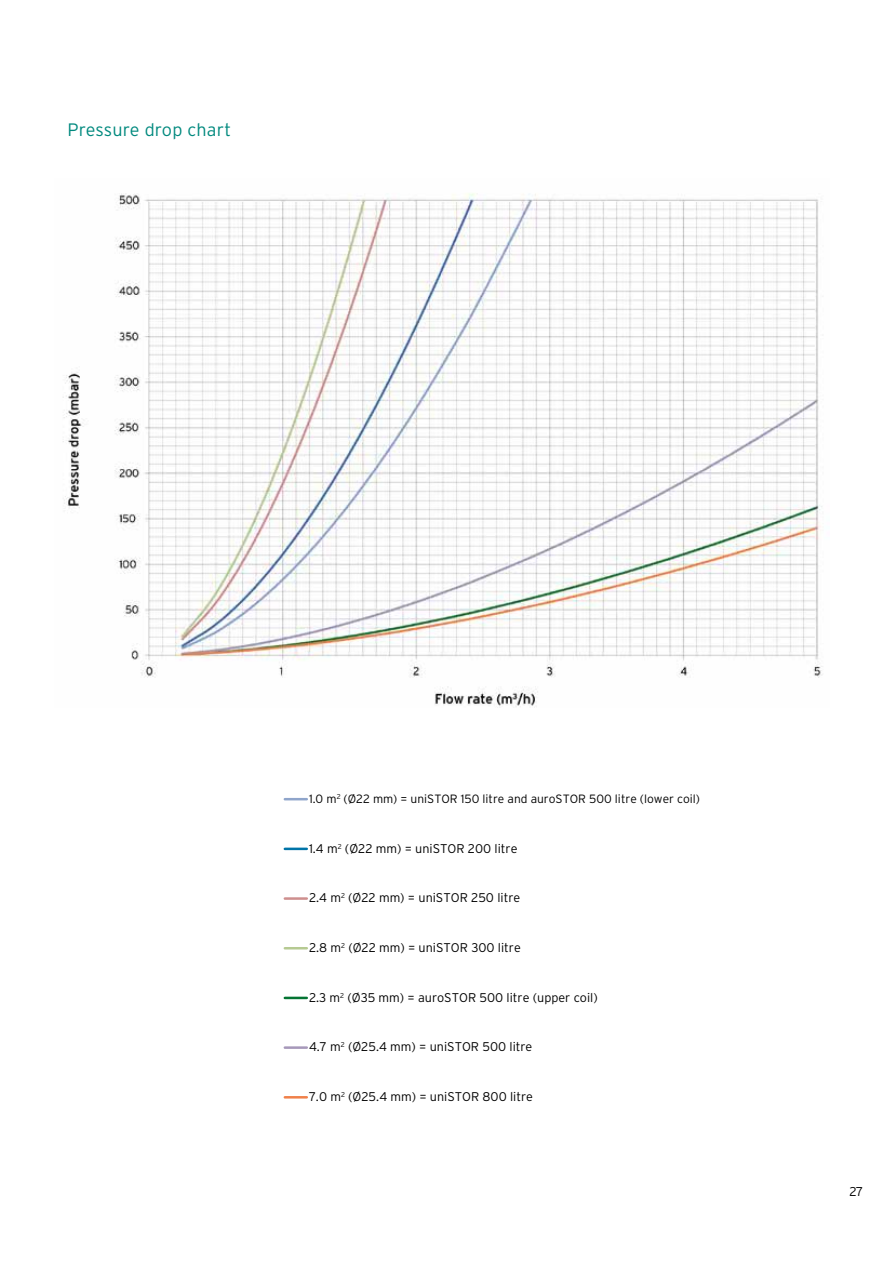
<style>
.page{position:relative;width:893px;height:1263px;background:#fff}
.page>*{position:absolute;margin:0;border:0;box-sizing:border-box;transform-origin:0 0}
.t1{font:300 18px "Interstate OT";letter-spacing:.01em;color:#00897e}
.t2{font:300 12.75px "Interstate OT";color:#000}
.t3{font:300 12.6px "Interstate OT";color:#000}
.t4{font:300 12px "Interstate OT";color:#000}
</style>
<div class="page">
<hr style="left:285px;top:798px;width:22px;height:2px;background:#8fa5cb">
<hr style="left:285px;top:848px;width:22px;height:2px;background:#0074a8">
<hr style="left:285px;top:897px;width:22px;height:3px;background:#ce8f8e">
<hr style="left:285px;top:947px;width:22px;height:2px;background:#b6ca92">
<hr style="left:285px;top:997px;width:22px;height:2px;background:#047433">
<hr style="left:285px;top:1046px;width:22px;height:3px;background:#a698ba">
<hr style="left:285px;top:1096px;width:22px;height:2px;background:#f0814a">
<img style="left:63px;top:193px;width:760px;height:515px">
<h1 class="t1" style="left:67px;top:120px;width:165px">Pressure drop chart</h1>
<p class="t4" style="left:309px;top:792px;width:393px">1.0 m<sup>2</sup> (Ø22 mm) = uniSTOR 150 litre and auroSTOR 500 litre (lower coil)</p>
<p class="t3" style="left:309px;top:841px;width:210px">1.4 m<sup>2</sup> (Ø22 mm) = uniSTOR 200 litre</p>
<p class="t3" style="left:309px;top:891px;width:213px">2.4 m<sup>2</sup> (Ø22 mm) = uniSTOR 250 litre</p>
<p class="t3" style="left:309px;top:940px;width:213px">2.8 m<sup>2</sup> (Ø22 mm) = uniSTOR 300 litre</p>
<p class="t3" style="left:309px;top:990px;width:290px">2.3 m<sup>2</sup> (Ø35 mm) = auroSTOR 500 litre (upper coil)</p>
<p class="t3" style="left:309px;top:1040px;width:225px">4.7 m<sup>2</sup> (Ø25.4 mm) = uniSTOR 500 litre</p>
<p class="t3" style="left:309px;top:1089px;width:225px">7.0 m<sup>2</sup> (Ø25.4 mm) = uniSTOR 800 litre</p>
<p class="t2" style="left:849px;top:1184px;width:16px">27</p>
</div>
